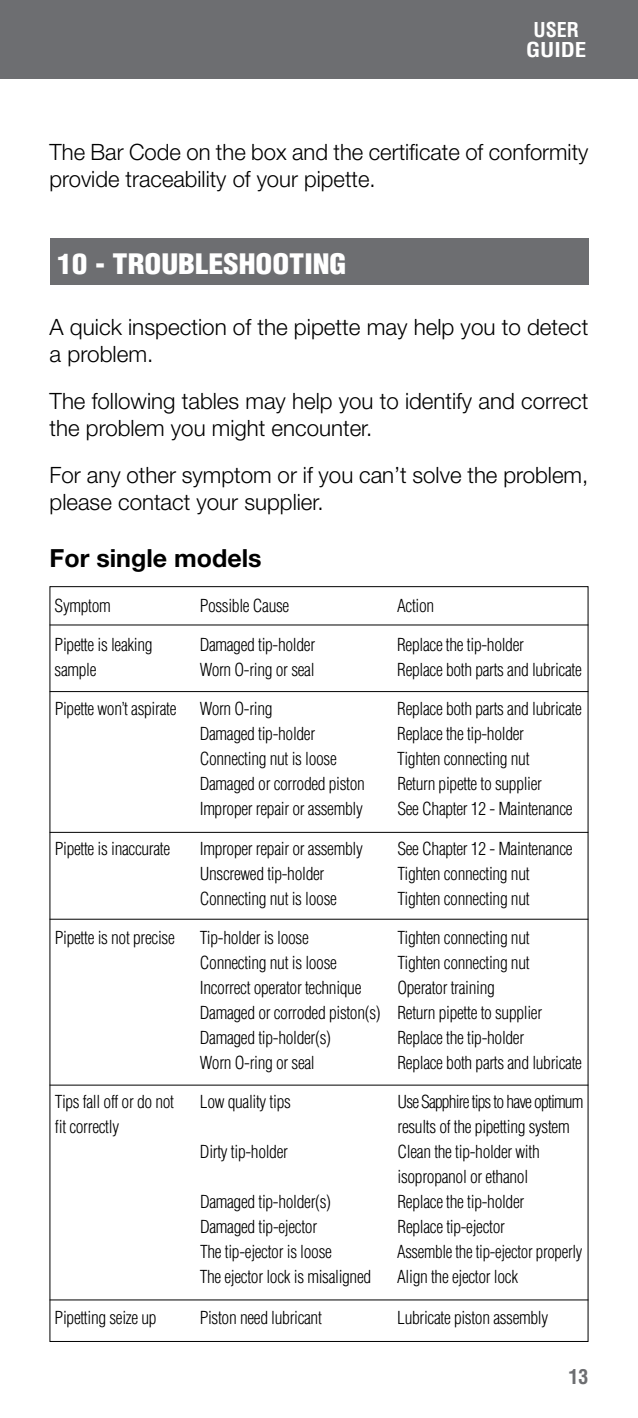
<style>
.page{position:relative;width:638px;height:1418px;background:#fff}
.page>*{position:absolute;margin:0;border:0;box-sizing:border-box;transform-origin:0 0}
.t1{font:900 condensed 27.5px "Helvetica";color:#fff;scale:1.1 1}
.t2{font:700 25px "Helvetica Neue";color:#000}
.t3{font:300 22.5px/27px "Helvetica Neue";color:#000}
.t4{font:700 condensed 20px/20px "Helvetica";color:#fff;text-align:center}
.t5{font:700 condensed 20px "Helvetica";color:#6d6e71}
.t6{font:300 condensed 17.5px/25px "Helvetica";letter-spacing:-.02em;color:#000}
.t7{font:300 condensed 17.5px "Helvetica";letter-spacing:-.05em;color:#000}
</style>
<div class="page">
<div style="left:0;top:0;width:638px;height:79px;background:#6d6e71"></div>
<div style="left:50px;top:239px;width:538px;height:46px;background:#6d6e71"></div>
<hr style="left:50px;top:691px;width:538px;height:1px;background:#000">
<hr style="left:50px;top:624px;width:538px;height:1px;background:#000">
<hr style="left:50px;top:832px;width:538px;height:1px;background:#000">
<hr style="left:50px;top:918px;width:538px;height:1px;background:#000">
<hr style="left:50px;top:1084px;width:538px;height:1px;background:#000">
<hr style="left:50px;top:1299px;width:538px;height:1px;background:#000">
<p class="t4" style="left:526px;top:19px;width:62px">USER<br>GUIDE</p>
<p class="t3" style="left:50px;top:137px;width:540px">The Bar Code on the box and the certificate of conformity provide traceability of your pipette.</p>
<h1 class="t1" style="left:57px;top:246px;width:264px">10 - TROUBLESHOOTING</h1>
<p class="t3" style="left:50px;top:313px;width:540px">A quick inspection of the pipette may help you to detect a problem.</p>
<p class="t3" style="left:50px;top:387px;width:540px">The following tables may help you to identify and correct the problem you might encounter.</p>
<p class="t3" style="left:50px;top:461px;width:540px">For any other symptom or if you can’t solve the problem, please contact your supplier.</p>
<h2 class="t2" style="left:50px;top:542px;width:213px">For single models</h2>
<p class="t6" style="left:55px;top:593px;width:58px">Symptom</p>
<p class="t6" style="left:200px;top:593px;width:91px">Possible Cause</p>
<p class="t6" style="left:397px;top:593px;width:39px">Action</p>
<p class="t6" style="left:55px;top:632px;width:100px">Pipette is leaking</p>
<p class="t6" style="left:200px;top:632px;width:117px">Damaged tip-holder</p>
<p class="t6" style="left:397px;top:632px;width:128px">Replace the tip-holder</p>
<p class="t6" style="left:55px;top:657px;width:44px">sample</p>
<p class="t6" style="left:200px;top:657px;width:116px">Worn O-ring or seal</p>
<p class="t6" style="left:397px;top:657px;width:186px">Replace both parts and lubricate</p>
<p class="t6" style="left:55px;top:696px;width:123px">Pipette won’t aspirate</p>
<p class="t6" style="left:200px;top:696px;width:74px">Worn O-ring</p>
<p class="t6" style="left:397px;top:696px;width:186px">Replace both parts and lubricate</p>
<p class="t6" style="left:200px;top:721px;width:117px">Damaged tip-holder</p>
<p class="t6" style="left:397px;top:721px;width:128px">Replace the tip-holder</p>
<p class="t6" style="left:200px;top:746px;width:139px">Connecting nut is loose</p>
<p class="t6" style="left:397px;top:746px;width:134px">Tighten connecting nut</p>
<p class="t6" style="left:200px;top:771px;width:167px">Damaged or corroded piston</p>
<p class="t6" style="left:397px;top:771px;width:146px">Return pipette to supplier</p>
<p class="t6" style="left:200px;top:796px;width:164px">Improper repair or assembly</p>
<p class="t6" style="left:397px;top:796px;width:177px">See Chapter 12 - Maintenance</p>
<p class="t6" style="left:55px;top:835px;width:117px">Pipette is inaccurate</p>
<p class="t6" style="left:200px;top:835px;width:164px">Improper repair or assembly</p>
<p class="t6" style="left:397px;top:835px;width:177px">See Chapter 12 - Maintenance</p>
<p class="t6" style="left:200px;top:860px;width:126px">Unscrewed tip-holder</p>
<p class="t6" style="left:397px;top:860px;width:134px">Tighten connecting nut</p>
<p class="t6" style="left:200px;top:885px;width:139px">Connecting nut is loose</p>
<p class="t6" style="left:397px;top:885px;width:134px">Tighten connecting nut</p>
<p class="t6" style="left:55px;top:924px;width:121px">Pipette is not precise</p>
<p class="t6" style="left:200px;top:924px;width:111px">Tip-holder is loose</p>
<p class="t6" style="left:397px;top:924px;width:134px">Tighten connecting nut</p>
<p class="t6" style="left:200px;top:949px;width:139px">Connecting nut is loose</p>
<p class="t6" style="left:397px;top:949px;width:134px">Tighten connecting nut</p>
<p class="t6" style="left:200px;top:974px;width:163px">Incorrect operator technique</p>
<p class="t6" style="left:200px;top:974px;width:344px;text-indent:197px">Operator training<br>Damaged or corroded piston(s) Return pipette to supplier<br>Damaged tip-holder(s)</p>
<p class="t6" style="left:397px;top:1024px;width:128px">Replace the tip-holder</p>
<p class="t6" style="left:200px;top:1049px;width:116px">Worn O-ring or seal</p>
<p class="t6" style="left:397px;top:1049px;width:186px">Replace both parts and lubricate</p>
<p class="t6" style="left:55px;top:1089px;width:121px">Tips fall off or do not</p>
<p class="t6" style="left:200px;top:1089px;width:92px">Low quality tips</p>
<p class="t7" style="left:397px;top:1091px;width:187px">Use Sapphire tips to have optimum</p>
<p class="t6" style="left:55px;top:1114px;width:66px">fit correctly</p>
<p class="t6" style="left:397px;top:1114px;width:174px">results of the pipetting system</p>
<p class="t6" style="left:200px;top:1139px;width:90px">Dirty tip-holder</p>
<p class="t6" style="left:397px;top:1139px;width:144px">Clean the tip-holder with isopropanol or ethanol</p>
<p class="t6" style="left:200px;top:1189px;width:133px">Damaged tip-holder(s)</p>
<p class="t6" style="left:397px;top:1189px;width:128px">Replace the tip-holder</p>
<p class="t6" style="left:200px;top:1214px;width:119px">Damaged tip-ejector</p>
<p class="t6" style="left:397px;top:1214px;width:109px">Replace tip-ejector</p>
<p class="t6" style="left:200px;top:1239px;width:133px">The tip-ejector is loose</p>
<p class="t6" style="left:397px;top:1238px;width:187px">Assemble the tip-ejector properly</p>
<p class="t6" style="left:200px;top:1263px;width:173px">The ejector lock is misaligned</p>
<p class="t6" style="left:397px;top:1263px;width:122px">Align the ejector lock</p>
<p class="t6" style="left:55px;top:1305px;width:103px">Pipetting seize up</p>
<p class="t6" style="left:200px;top:1305px;width:124px">Piston need lubricant</p>
<p class="t6" style="left:397px;top:1305px;width:152px">Lubricate piston assembly</p>
<p class="t5" style="left:568px;top:1364px;width:21px">13</p>
</div>
